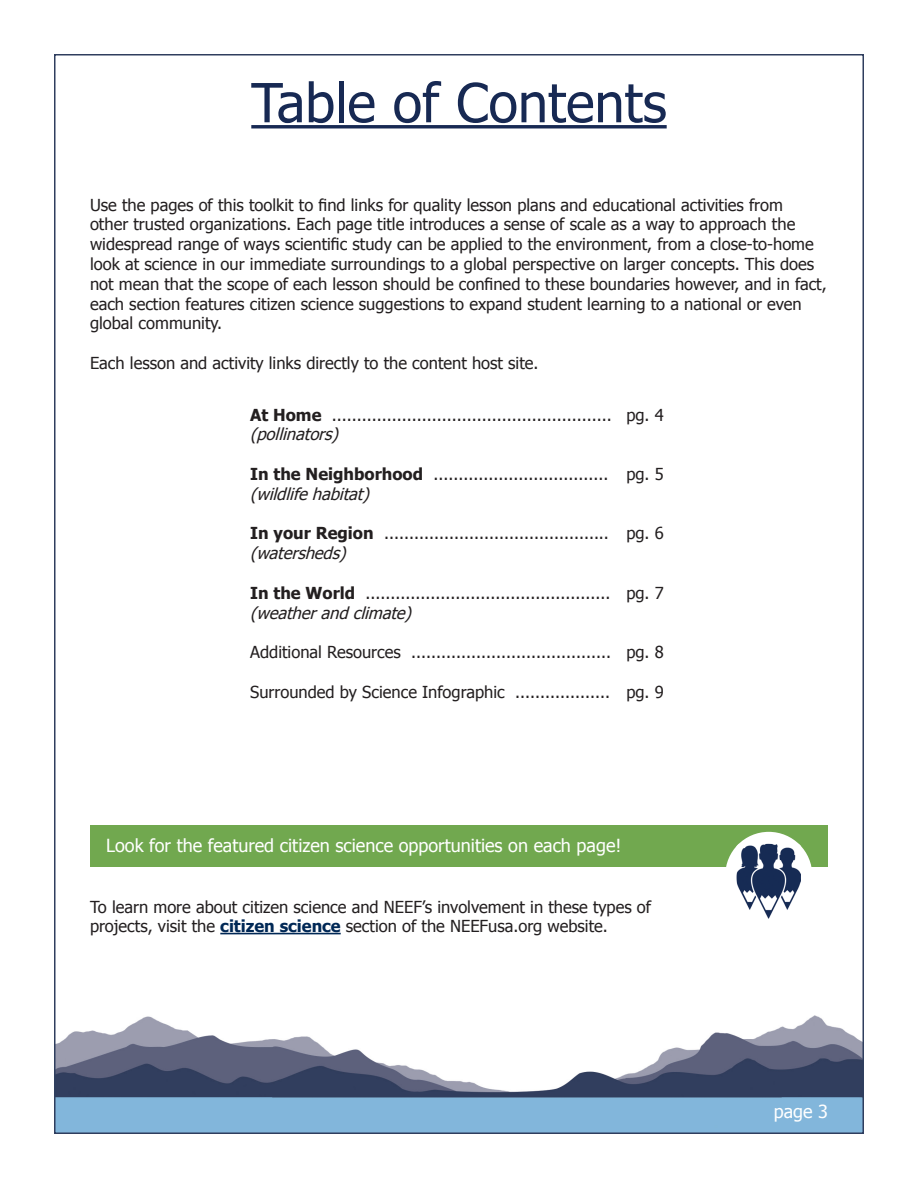
<style>
.page{position:relative;width:918px;height:1188px;background:#fff}
.page>*{position:absolute;margin:0;border:0;box-sizing:border-box;transform-origin:0 0}
.t1{font:54px "Tahoma";color:#172953}
.t2{font:18px "Tahoma";color:#fff}
.t3{font:16.5px/19.8px "Tahoma";color:#231f20}
.t4{font:italic 16.5px "Tahoma";color:#231f20}
.s1{font-weight:700}
.s2{font-weight:700;color:#002856}
</style>
<div class="page">
<img style="left:57px;top:1016px;width:804px;height:115px">
<hr style="left:251px;top:125px;width:416px;height:3px;background:#172953">
<div style="left:90px;top:826px;width:738px;height:41px;background:#71a84f"></div>
<div style="left:725px;top:832px;width:87px;height:87px;background:#fff;border-radius:50%"></div>
<img style="left:737px;top:844px;width:64px;height:75px">
<hr style="left:220px;top:933px;width:121px;height:1px;background:#002856">
<p class="t1" style="left:251px;top:66px;width:417px">Table of Contents</p>
<p class="t3" style="left:90px;top:194px;width:738px">Use the pages of this toolkit to find links for quality lesson plans and educational activities from<br>other trusted organizations. Each page title introduces a sense of scale as a way to approach the widespread range of ways scientific study can be applied to the environment, from a close-to-home look at science in our immediate surroundings to a global perspective on larger concepts. This does not mean that the scope of each lesson should be confined to these boundaries however, and in fact, each section features citizen science suggestions to expand student learning to a national or even global community.</p>
<p class="t3" style="left:90px;top:352px;width:450px">Each lesson and activity links directly to the content host site.</p>
<p class="t3" style="left:250px;top:404px;width:363px"><span class="s1">At Home</span> ........................................................</p>
<p class="t4" style="left:250px;top:423px;width:95px">(pollinators)</p>
<p class="t3" style="left:250px;top:463px;width:360px"><span class="s1">In the Neighborhood</span> ...................................</p>
<p class="t4" style="left:250px;top:483px;width:126px">(wildlifehabitat)</p>
<p class="t3" style="left:250px;top:523px;width:360px"><span class="s1">In your Region</span> .............................................</p>
<p class="t4" style="left:250px;top:542px;width:102px">(watersheds)</p>
<p class="t3" style="left:250px;top:582px;width:362px"><span class="s1">In the World</span> .................................................</p>
<p class="t4" style="left:250px;top:602px;width:168px">(weatherandclimate)</p>
<p class="t3" style="left:250px;top:642px;width:362px">Additional Resources ........................................</p>
<p class="t3" style="left:250px;top:681px;width:361px">Surrounded by Science Infographic ...................</p>
<p class="t3" style="left:626px;top:404px;width:39px">pg. 4</p>
<p class="t3" style="left:626px;top:463px;width:39px">pg. 5</p>
<p class="t3" style="left:626px;top:523px;width:39px">pg. 6</p>
<p class="t3" style="left:626px;top:582px;width:39px">pg. 7</p>
<p class="t3" style="left:626px;top:642px;width:39px">pg. 8</p>
<p class="t3" style="left:626px;top:681px;width:39px">pg. 9</p>
<p class="t2" style="left:106px;top:833px;width:517px">Look for the featured citizen science opportunities on each page!</p>
<p class="t3" style="left:90px;top:896px;width:563px">To learn more about citizen science and NEEF’s involvement in these types of projects, visit the <span class="s2">citizen science</span> section of the NEEFusa.org website.</p>
<p class="t2" style="left:774px;top:1099px;width:56px">page 3</p>
</div>
